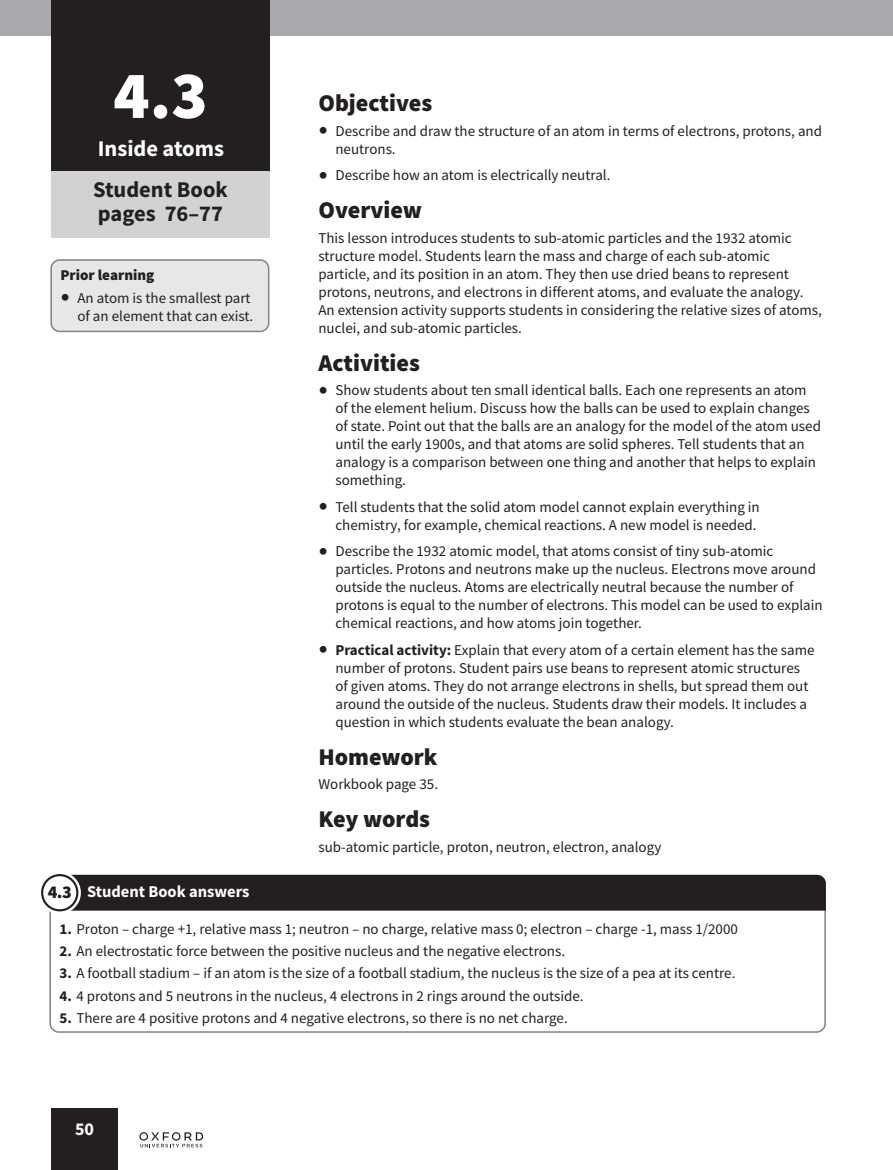
<style>
.page{position:relative;width:893px;height:1170px;background:#fff}
.page>*{position:absolute;margin:0;border:0;box-sizing:border-box;transform-origin:0 0}
.HEAD_A{font:900 67.5px "Source Sans Pro";color:#fff}
.A_HEAD{font:900 24px "Source Sans Pro";color:#231f20}
.t1{font:700 22.5px/24px "Source Sans Pro";color:#231f20}
.t2{font:700 22.5px "Source Sans Pro";color:#fff}
.BODY{font:900 18px "Source Sans Pro";color:#231f20}
.t3{font:700 18px "Source Sans Pro";color:#fff}
.BODY-2{font:700 16.5px "Source Sans Pro";color:#fff}
.BODY-3{font:15px/18px "Source Sans Pro";color:#231f20}
.B_HEAD{font:900 15px "Source Sans Pro";color:#231f20}
.s1{font-family:"Arial";font-size:27px}
.s2{font-weight:700}
</style>
<div class="page">
<div style="left:0;top:0;width:893px;height:35px;background:#a8a9ad"></div>
<div style="left:51px;top:1108px;width:67px;height:61px;background:#231f20"></div>
<svg style="left:139px;top:1132px;width:64px;height:15px"></svg>
<div style="left:51px;top:0;width:219px;height:237px;background:#d1d2d4"></div>
<div style="left:51px;top:0;width:219px;height:170px;background:#231f20"></div>
<div style="left:51px;top:260px;width:218px;height:71px;background:#e6e7e9;border-radius:9px"></div>
<div style="left:50px;top:259px;width:219px;height:73px;border:2px solid #808285;border-radius:9px"></div>
<div style="left:49px;top:874px;width:777px;height:158px;border:2px solid #808285;border-radius:9px"></div>
<div style="left:71px;top:874px;width:755px;height:36px;background:#231f20"></div>
<div style="left:39px;top:871px;width:42px;height:42px;border:7px solid #fff;border-radius:50%"></div>
<div style="left:42px;top:875px;width:35px;height:35px;background:#fff;border-radius:50%"></div>
<div style="left:41px;top:874px;width:37px;height:37px;border:2px solid #231f20;border-radius:50%"></div>
<p class="HEAD_A" style="left:113px;top:49px;width:96px">4.3</p>
<p class="t2" style="left:98px;top:133px;width:128px">Inside atoms</p>
<p class="t1" style="left:93px;top:178px;width:136px">Student Book pages 76–77</p>
<p class="B_HEAD" style="left:60px;top:265px;width:95px">Prior learning</p>
<p class="BODY-3" style="left:60px;top:289px;width:194px;text-align:right"><span class="s1">•</span> An atom is the smallest part of an element that can exist.</p>
<p class="BODY" style="left:48px;top:879px;width:26px">4.3</p>
<p class="BODY-2" style="left:87px;top:880px;width:164px">Student Book answers</p>
<p class="A_HEAD" style="left:318px;top:87px;width:115px">Objectives</p>
<p class="BODY-3" style="left:335px;top:122px;width:488px;text-indent:-17px"><span class="s1">•</span> Describe and draw the structure of an atom in terms of electrons, protons, and neutrons.</p>
<p class="BODY-3" style="left:318px;top:166px;width:294px"><span class="s1">•</span> Describe how an atom is electrically neutral.</p>
<p class="A_HEAD" style="left:318px;top:194px;width:105px">Overview</p>
<p class="BODY-3" style="left:318px;top:228px;width:505px">This lesson introduces students to sub-atomic particles and the 1932 atomic structure model. Students learn the mass and charge of each sub-atomic particle, and its position in an atom. They then use dried beans to represent protons, neutrons, and electrons in different atoms, and evaluate the analogy.<br>An extension activity supports students in considering the relative sizes of atoms, nuclei, and sub-atomic particles.</p>
<p class="A_HEAD" style="left:318px;top:346px;width:103px">Activities</p>
<p class="BODY-3" style="left:335px;top:381px;width:487px;text-indent:-17px"><span class="s1">•</span> Show students about ten small identical balls. Each one represents an atom of the element helium. Discuss how the balls can be used to explain changes of state. Point out that the balls are an analogy for the model of the atom used until the early 1900s, and that atoms are solid spheres. Tell students that an analogy is a comparison between one thing and another that helps to explain something.</p>
<p class="BODY-3" style="left:318px;top:497px;width:443px;text-align:right"><span class="s1">•</span> Tell students that the solid atom model cannot explain everything in chemistry, for example, chemical reactions. A new model is needed.</p>
<p class="BODY-3" style="left:335px;top:542px;width:489px;text-indent:-17px"><span class="s1">•</span> Describe the 1932 atomic model, that atoms consist of tiny sub-atomic particles. Protons and neutrons make up the nucleus. Electrons move around outside the nucleus. Atoms are electrically neutral because the number of protons is equal to the number of electrons. This model can be used to explain chemical reactions, and how atoms join together.</p>
<p class="BODY-3" style="left:335px;top:640px;width:481px;text-indent:-17px"><span class="s1">•</span> <span class="s2">Practical activity:</span> Explain that every atom of a certain element has the same number of protons. Student pairs use beans to represent atomic structures of given atoms. They do not arrange electrons in shells, but spread them out around the outside of the nucleus. Students draw their models. It includes a question in which students evaluate the bean analogy.</p>
<p class="A_HEAD" style="left:318px;top:740px;width:121px">Homework</p>
<p class="BODY-3" style="left:318px;top:775px;width:121px">Workbook page 35.</p>
<p class="A_HEAD" style="left:318px;top:802px;width:113px">Key words</p>
<p class="BODY-3" style="left:318px;top:837px;width:345px">sub-atomic particle, proton, neutron, electron, analogy</p>
<p class="BODY-3" style="left:59px;top:919px;width:680px"><span class="s2">1.</span> Proton – charge +1, relative mass 1; neutron – no charge, relative mass 0; electron – charge -1, mass 1/2000</p>
<p class="BODY-3" style="left:59px;top:941px;width:507px"><span class="s2">2.</span> An electrostatic force between the positive nucleus and the negative electrons.</p>
<p class="BODY-3" style="left:59px;top:964px;width:677px"><span class="s2">3.</span> A football stadium – if an atom is the size of a football stadium, the nucleus is the size of a pea at its centre.</p>
<p class="BODY-3" style="left:59px;top:986px;width:526px"><span class="s2">4.</span> 4 protons and 5 neutrons in the nucleus, 4 electrons in 2 rings around the outside.</p>
<p class="BODY-3" style="left:59px;top:1008px;width:510px"><span class="s2">5.</span> There are 4 positive protons and 4 negative electrons, so there is no net charge.</p>
<p class="t3" style="left:75px;top:1117px;width:21px">50</p>
</div>
